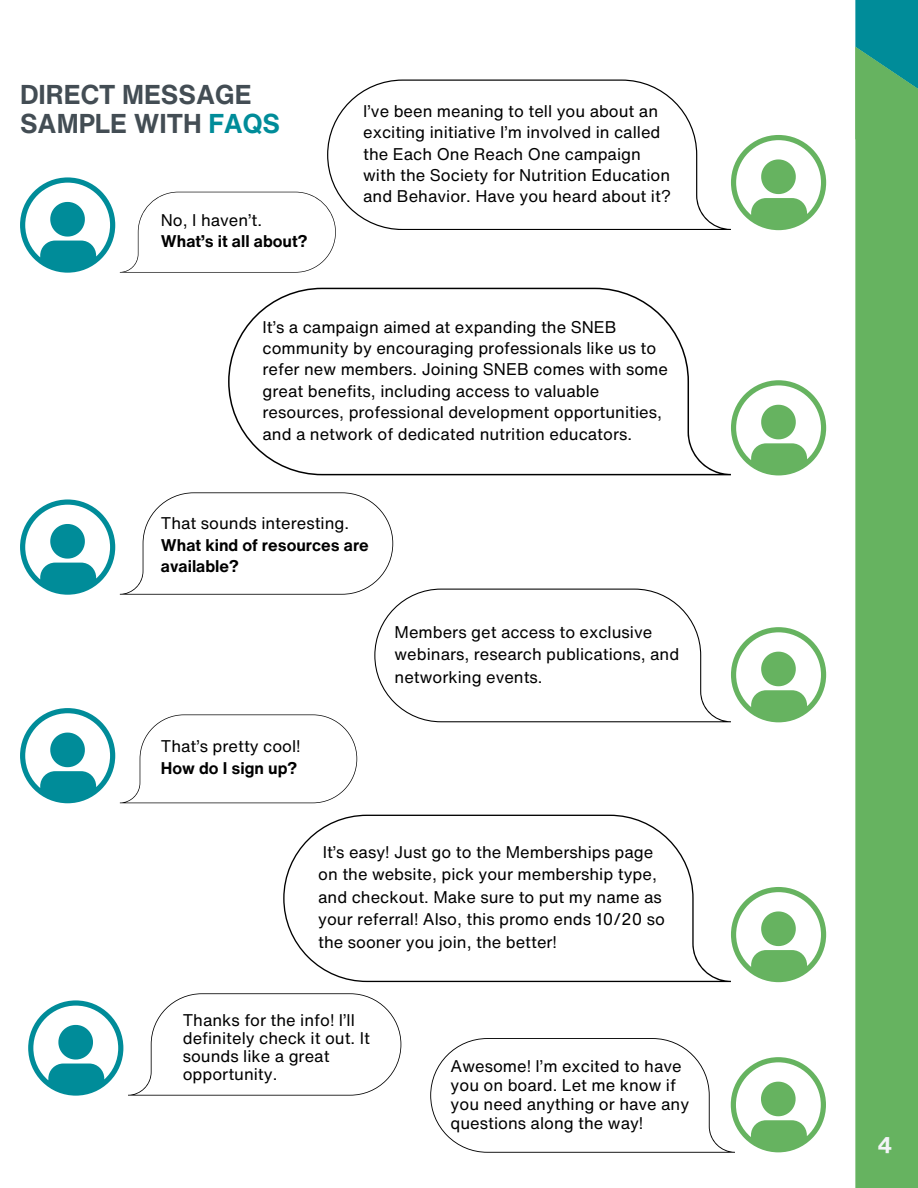
<style>
.page{position:relative;width:918px;height:1188px;background:#fff}
.page>*{position:absolute;margin:0;border:0;box-sizing:border-box;transform-origin:0 0}
.t1{font:700 26.55px/29.2px "Helvetica Now Text";color:#434d54}
.t2{font:16.5px/21.3px "Helvetica Now Text";color:#000}
.t3{font:700 16.5px/21.3px "Helvetica Now Text";color:#000}
.s1{color:#008c99}
.s2{font-weight:400}
.s3{font-weight:700}
</style>
<div class="page">
<svg style="left:20px;top:177px;width:316px;height:96px"></svg>
<svg style="left:731px;top:380px;width:95px;height:95px"></svg>
<svg style="left:228px;top:288px;width:503px;height:187px"></svg>
<div style="left:855px;top:218px;width:63px;height:970px;background:#66b360"></div>
<svg style="left:855px;top:0;width:63px;height:218px"></svg>
<svg style="left:731px;top:135px;width:95px;height:95px"></svg>
<svg style="left:328px;top:80px;width:403px;height:150px"></svg>
<svg style="left:20px;top:493px;width:373px;height:102px"></svg>
<svg style="left:731px;top:627px;width:95px;height:95px"></svg>
<svg style="left:375px;top:589px;width:356px;height:133px"></svg>
<svg style="left:20px;top:708px;width:337px;height:95px"></svg>
<svg style="left:731px;top:887px;width:95px;height:95px"></svg>
<svg style="left:283px;top:815px;width:448px;height:167px"></svg>
<svg style="left:28px;top:993px;width:373px;height:103px"></svg>
<svg style="left:430px;top:1039px;width:396px;height:114px"></svg>
<svg style="left:878px;top:1137px;width:14px;height:17px"></svg>
<p class="t1" style="left:20px;top:79px;width:262px">DIRECT MESSAGE<br>SAMPLE WITH <span class="s1">FAQS</span></p>
<h1 class="t2" style="left:161px;top:209px;width:103px">No, I haven’t.</h1>
<p class="t3" style="left:161px;top:230px;width:148px">What’s it all about?</p>
<p class="t2" style="left:363px;top:100px;width:309px">I’ve been meaning to tell you about an exciting initiative I’m involved in called the Each One Reach One campaign with the Society for Nutrition Education and Behavior. Have you heard about it?</p>
<p class="t2" style="left:263px;top:316px;width:407px">It’s a campaign aimed at expanding the SNEB community by encouraging professionals like us to refer new members. Joining SNEB comes with some great benefits, including access to valuable resources, professional development opportunities, and a network of dedicated nutrition educators.</p>
<p class="t3" style="left:161px;top:512px;width:210px"><span class="s2">That sounds interesting.<br></span>What kind of resources are available?</p>
<p class="t2" style="left:161px;top:735px;width:141px">That’s pretty cool!<br><span class="s3">How do I sign up?</span></p>
<p class="t2" style="left:395px;top:620px;width:286px;line-height:22.5px">Members get access to exclusive webinars, research publications, and networking events.</p>
<p class="t2" style="left:318px;top:840px;width:348px;line-height:22.5px">It’s easy! Just go to the Memberships page on the website, pick your membership type, and checkout. Make sure to put my name as your referral! Also, this promo ends 10/20 so the sooner you join, the better!</p>
<p class="t2" style="left:183px;top:1010px;width:189px;line-height:18px">Thanks for the info! I’ll definitely check it out. It sounds like a great opportunity.</p>
<p class="t2" style="left:451px;top:1056px;width:240px;line-height:19.2px">Awesome! I’m excited to have you on board. Let me know if you need anything or have any questions along the way!</p>
</div>
